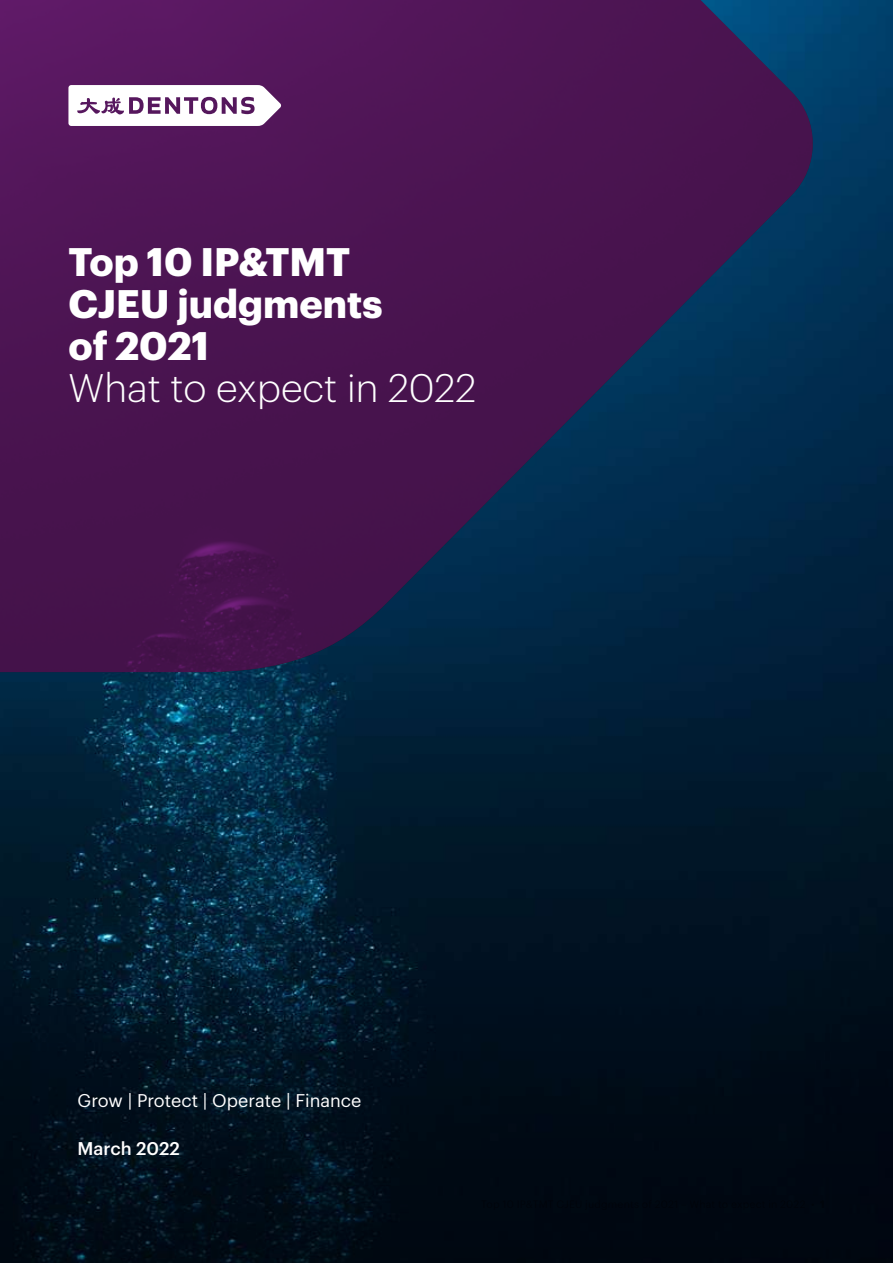
<style>
.page{position:relative;width:893px;height:1263px;background:#fff}
.page>*{position:absolute;margin:0;border:0;box-sizing:border-box;transform-origin:0 0}
.t1{font:700 39px/42px "Dentons Sans";color:#fff}
.t2{font:300 39px "Dentons Sans";color:#fff}
.t3{font:18px "Dentons Sans";color:#fff}
.t4{font:500 18px "Dentons Sans";color:#fff}
</style>
<div class="page">
<img style="left:0;top:0;width:893px;height:1263px">
<svg style="left:0;top:0;width:820px;height:672px;background:#381a50"></svg>
<svg style="left:68px;top:85px;width:213px;height:41px"></svg>
<p class="t1" style="left:68px;top:238px;width:316px">Top 10 IP&amp;TMT<br>CJEU judgments of 2021</p>
<p class="t2" style="left:68px;top:360px;width:409px">What to expect in 2022</p>
<p class="t3" style="left:78px;top:1087px;width:285px">Grow | Protect | Operate | Finance</p>
<p class="t4" style="left:78px;top:1135px;width:104px">March 2022</p>
</div>
